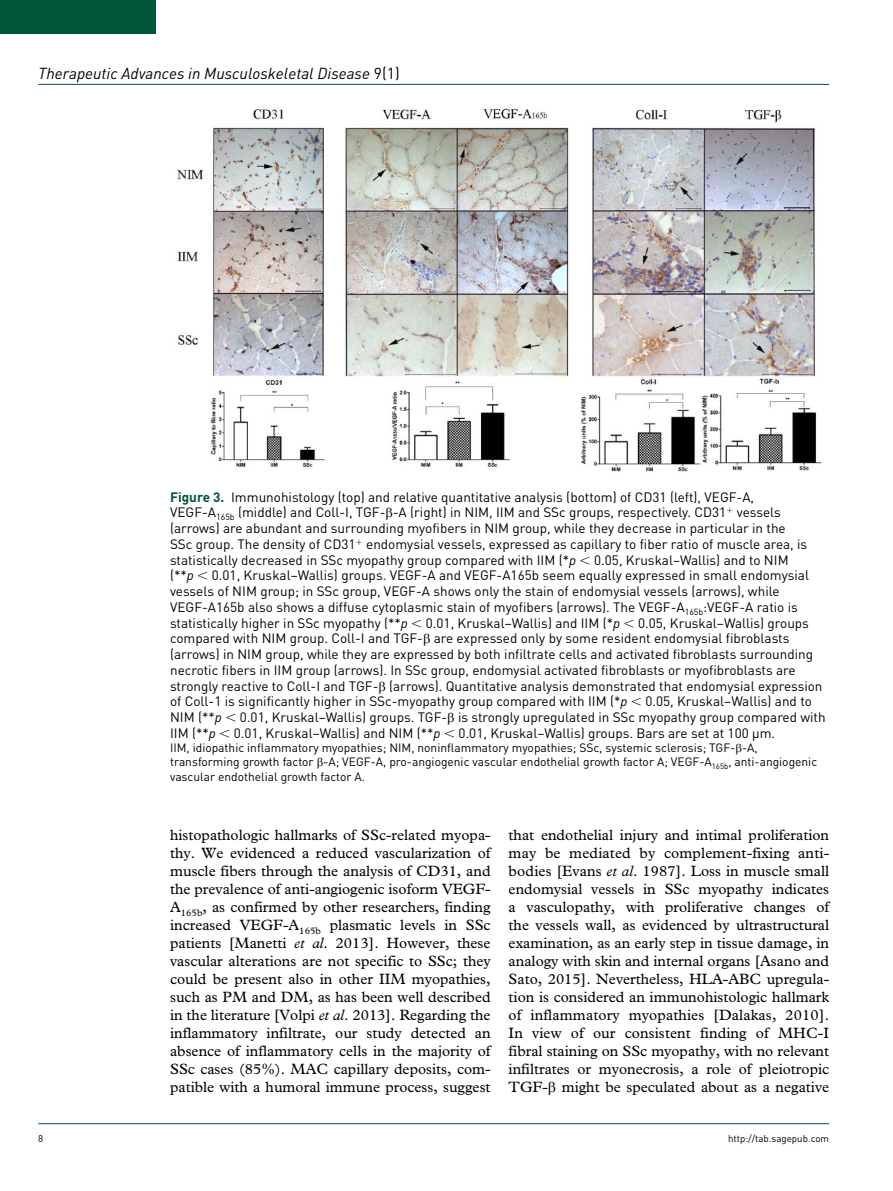
<style>
.page{position:relative;width:893px;height:1191px;background:#fff}
.page>*{position:absolute;margin:0;border:0;box-sizing:border-box;transform-origin:0 0}
.t1{font:italic 15.75px "DIN";color:#000}
.t2{font:15px/18px "Plantin Std";color:#000;text-align:justify}
.t3{font:13.5px/15.8px "DIN";color:#000}
.t4{font:12px/14.2px "DIN";color:#000}
.t5{font:9.75px "DIN";color:#000}
.s1{font-style:normal}
.s2{font-weight:700;color:#005437}
.s3{font-style:italic}
</style>
<div class="page">
<hr style="left:38px;top:84px;width:791px;height:1px;background:#005437">
<hr style="left:38px;top:1123px;width:791px;height:1px;background:#005437">
<div style="left:0;top:0;width:155px;height:34px;background:#005437"></div>
<img style="left:177px;top:108px;width:645px;height:364px">
<p class="t1" style="left:38px;top:63px;width:363px">Therapeutic Advances in Musculoskeletal Disease <span class="s1">9(1)</span></p>
<p class="t3" style="left:170px;top:488px;width:639px"><span class="s2">Figure 3.</span> Immunohistology (top) and relative quantitative analysis (bottom) of CD31 (left), VEGF-A, VEGF-A<sub>165b</sub> (middle) and Coll-I, TGF- -A (right) in NIM, IIM and SSc groups, respectively. CD31 vessels (arrows) are abundant and surrounding myofibers in NIM group, while they decrease in particular in the SSc group. The density of CD31 endomysial vessels, expressed as capillary to fiber ratio of muscle area, is statistically decreased in SSc myopathy group compared with IIM (*<span class="s3">p</span></p>
<p class="t3" style="left:594px;top:551px;width:196px">0.05, Kruskal–Wallis) and to NIM</p>
<p class="t3" style="left:170px;top:567px;width:640px;text-indent:42px">0.01, Kruskal–Wallis) groups. VEGF-A and VEGF-A165b seem equally expressed in small endomysial vessels of NIM group; in SSc group, VEGF-A shows only the stain of endomysial vessels (arrows), while VEGF-A165b also shows a diffuse cytoplasmic stain of myofibers (arrows). The VEGF-A<sub>165b</sub>:VEGF-A ratio is statistically higher in SSc myopathy (**<span class="s3">p</span></p>
<p class="t3" style="left:170px;top:567px;width:25px">(**<span class="s3">p</span></p>
<p class="t3" style="left:170px;top:614px;width:654px;text-indent:468px">0.05, Kruskal–Wallis) groups compared with NIM group. Coll-I and TGF- are expressed only by some resident endomysial fibroblasts (arrows) in NIM group, while they are expressed by both infiltrate cells and activated fibroblasts surrounding necrotic fibers in IIM group (arrows). In SSc group, endomysial activated fibroblasts or myofibroblasts are strongly reactive to Coll-I and TGF- (arrows). Quantitative analysis demonstrated that endomysial expression of Coll-1 is significantly higher in SSc-myopathy group compared with IIM (*<span class="s3">p</span></p>
<p class="t3" style="left:426px;top:614px;width:196px">0.01, Kruskal–Wallis) and IIM (*<span class="s3">p</span></p>
<p class="t3" style="left:645px;top:693px;width:168px">0.05, Kruskal–Wallis) and to</p>
<p class="t3" style="left:170px;top:709px;width:53px">NIM (**<span class="s3">p</span></p>
<p class="t3" style="left:240px;top:709px;width:587px">0.01, Kruskal–Wallis) groups. TGF- is strongly upregulated in SSc myopathy group compared with</p>
<p class="t3" style="left:170px;top:725px;width:47px">IIM (**<span class="s3">p</span></p>
<p class="t3" style="left:234px;top:725px;width:208px">0.01, Kruskal–Wallis) and NIM (**<span class="s3">p</span></p>
<p class="t3" style="left:459px;top:725px;width:318px">0.01, Kruskal–Wallis) groups. Bars are set at 100 µm.</p>
<p class="t4" style="left:170px;top:740px;width:649px">IIM, idiopathic inflammatory myopathies; NIM, noninflammatory myopathies; SSc, systemic sclerosis; TGF- -A, transforming growth factor -A; VEGF-A, pro-angiogenic vascular endothelial growth factor A; VEGF-A<sub>165b</sub>, anti-angiogenic vascular endothelial growth factor A.</p>
<p class="t2" style="left:170px;top:826px;width:322px">histopathologic hallmarks of SSc-related myopa&shy;thy. We evidenced a reduced vascularization of muscle fibers through the analysis of CD31, and the prevalence of anti-angiogenic isoform VEGF-A<sub>165b</sub>, as confirmed by other researchers, finding increased VEGF-A<sub>165b</sub> plasmatic levels in SSc patients [Manetti <span class="s3">et al</span>. 2013]. However, these vascular alterations are not specific to SSc; they could be present also in other IIM myopathies, such as PM and DM, as has been well described in the literature [Volpi <span class="s3">et al</span>. 2013]. Regarding the inflammatory infiltrate, our study detected an absence of inflammatory cells in the majority of SSc cases (85%). MAC capillary deposits, com&shy;patible with a humoral immune process, suggest</p>
<p class="t2" style="left:509px;top:826px;width:322px">that endothelial injury and intimal proliferation may be mediated by complement-fixing anti&shy;bodies [Evans <span class="s3">et al</span>. 1987]. Loss in muscle small endomysial vessels in SSc myopathy indicates a vasculopathy, with proliferative changes of the vessels wall, as evidenced by ultrastructural examination, as an early step in tissue damage, in analogy with skin and internal organs [Asano and Sato, 2015]. Nevertheless, HLA-ABC upregula&shy;tion is considered an immunohistologic hallmark of inflammatory myopathies [Dalakas, 2010].<br>In view of our consistent finding of MHC-I fibral staining on SSc myopathy, with no relevant infiltrates or myonecrosis, a role of pleiotropic TGF- might be speculated about as a negative</p>
<p class="t5" style="left:38px;top:1132px;width:7px">8</p>
<p class="t5" style="left:728px;top:1132px;width:103px">http://tab.sagepub.com</p>
</div>
